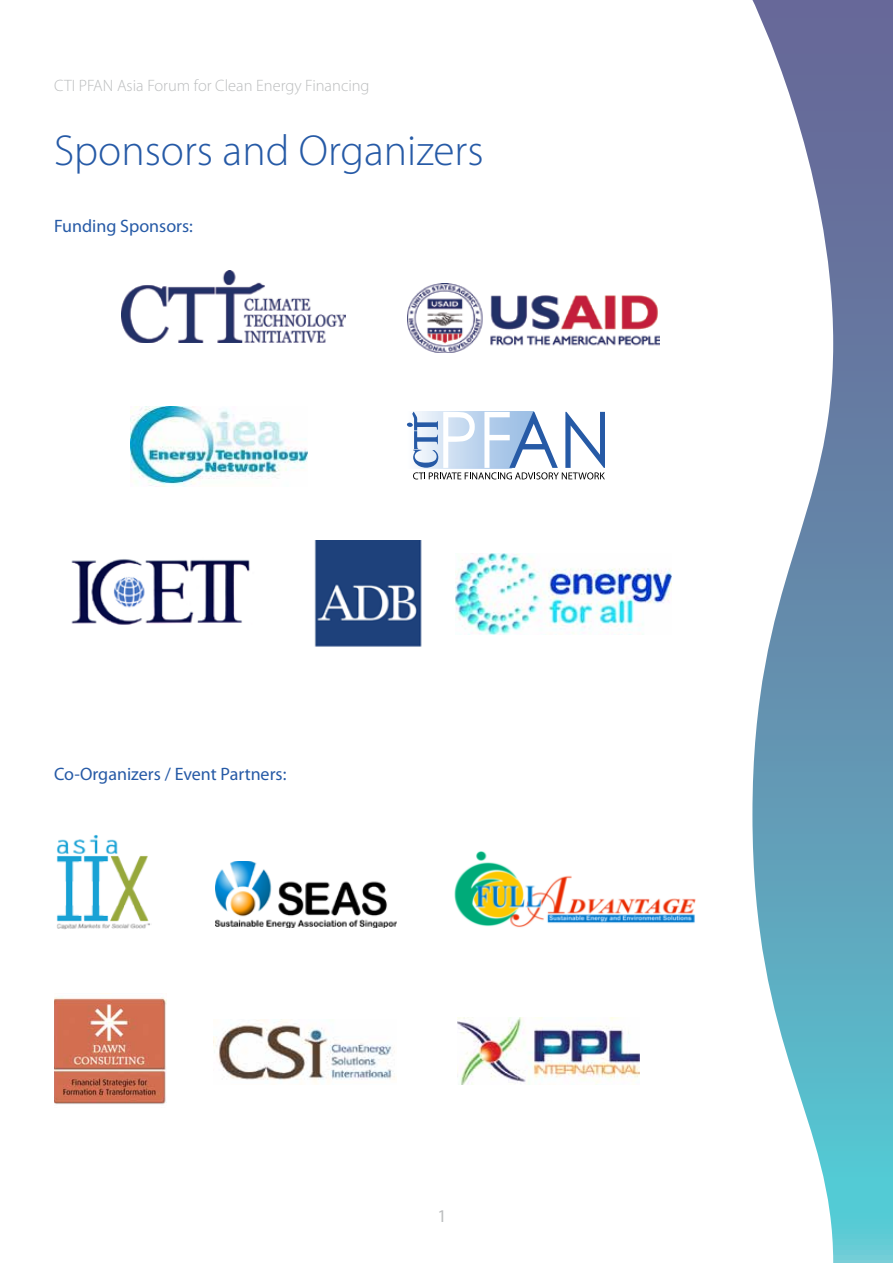
<style>
.page{position:relative;width:893px;height:1263px;background:#fff}
.page>*{position:absolute;margin:0;border:0;box-sizing:border-box;transform-origin:0 0}
.t1{font:300 43.5px "Myriad Pro";color:#265aa6}
.t2{font:18px "Myriad Pro";color:#265aa6}
.t3{font:18px "Myriad Pro";color:#bcbebf}
.t4{font:300 16.5px "Myriad Pro";color:#bcbebf}
</style>
<div class="page">
<svg style="left:752px;top:0;width:141px;height:1263px"></svg>
<img style="left:407px;top:283px;width:253px;height:69px">
<img style="left:54px;top:993px;width:113px;height:111px">
<img style="left:457px;top:1017px;width:182px;height:67px">
<img style="left:214px;top:1019px;width:181px;height:65px">
<img style="left:216px;top:862px;width:181px;height:66px">
<img style="left:455px;top:553px;width:216px;height:81px">
<img style="left:71px;top:559px;width:179px;height:66px">
<img style="left:56px;top:835px;width:94px;height:94px">
<img style="left:454px;top:851px;width:242px;height:77px">
<img style="left:122px;top:270px;width:224px;height:73px">
<img style="left:131px;top:406px;width:176px;height:81px">
<svg style="left:407px;top:411px;width:198px;height:68px"></svg>
<img style="left:314px;top:540px;width:108px;height:107px">
<p class="t4" style="left:54px;top:76px;width:317px">CTI PFAN Asia Forum for Clean Energy Financing</p>
<h1 class="t1" style="left:54px;top:124px;width:431px">Sponsors and Organizers</h1>
<p class="t2" style="left:54px;top:215px;width:141px">Funding Sponsors:</p>
<p class="t2" style="left:54px;top:763px;width:234px">Co-Organizers / Event Partners:</p>
<p class="t3" style="left:437px;top:1205px;width:11px">1</p>
</div>
